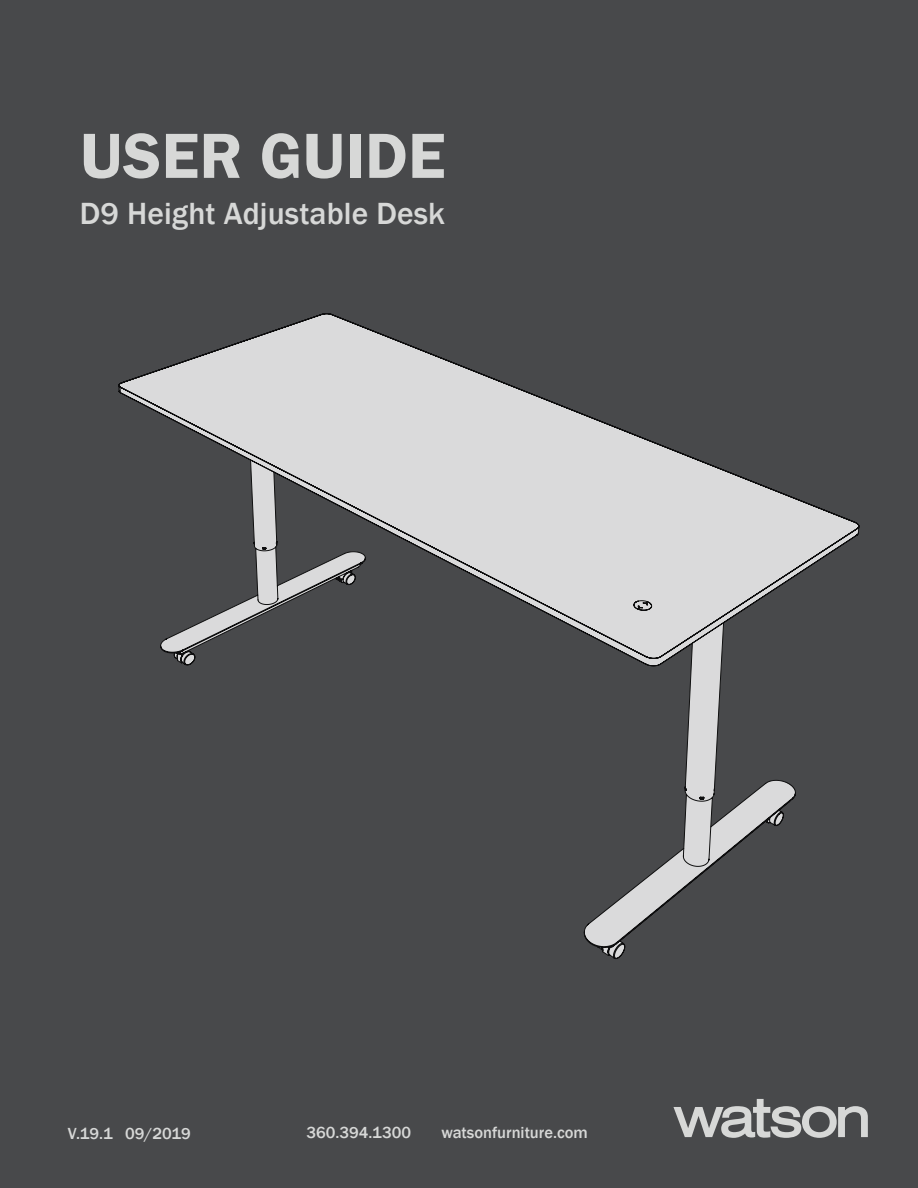
<style>
.page{position:relative;width:918px;height:1188px;background:#48494b}
.page>*{position:absolute;margin:0;border:0;box-sizing:border-box;transform-origin:0 0}
.t1{font:600 66px "Franklin Gothic";letter-spacing:.005em;color:#d7d8d7}
.t2{font:500 31.5px "Franklin Gothic";letter-spacing:.005em;color:#d7d8d7}
.t3{font:500 16.5px "Franklin Gothic";color:#d7d8d7}
</style>
<div class="page">
<svg style="left:673px;top:1099px;width:195px;height:39px"></svg>
<svg style="left:583px;top:799px;width:210px;height:160px"></svg>
<svg style="left:583px;top:799px;width:132px;height:68px"></svg>
<svg style="left:118px;top:313px;width:741px;height:486px"></svg>
<h1 class="t1" style="left:80px;top:115px;width:367px">USER GUIDE</h1>
<h2 class="t2" style="left:80px;top:194px;width:367px">D9 Height Adjustable Desk</h2>
<p class="t3" style="left:68px;top:1123px;width:124px">V.19.1 09/2019</p>
<p class="t3" style="left:306px;top:1123px;width:106px">360.394.1300</p>
<p class="t3" style="left:441px;top:1123px;width:148px">watsonfurniture.com</p>
</div>
